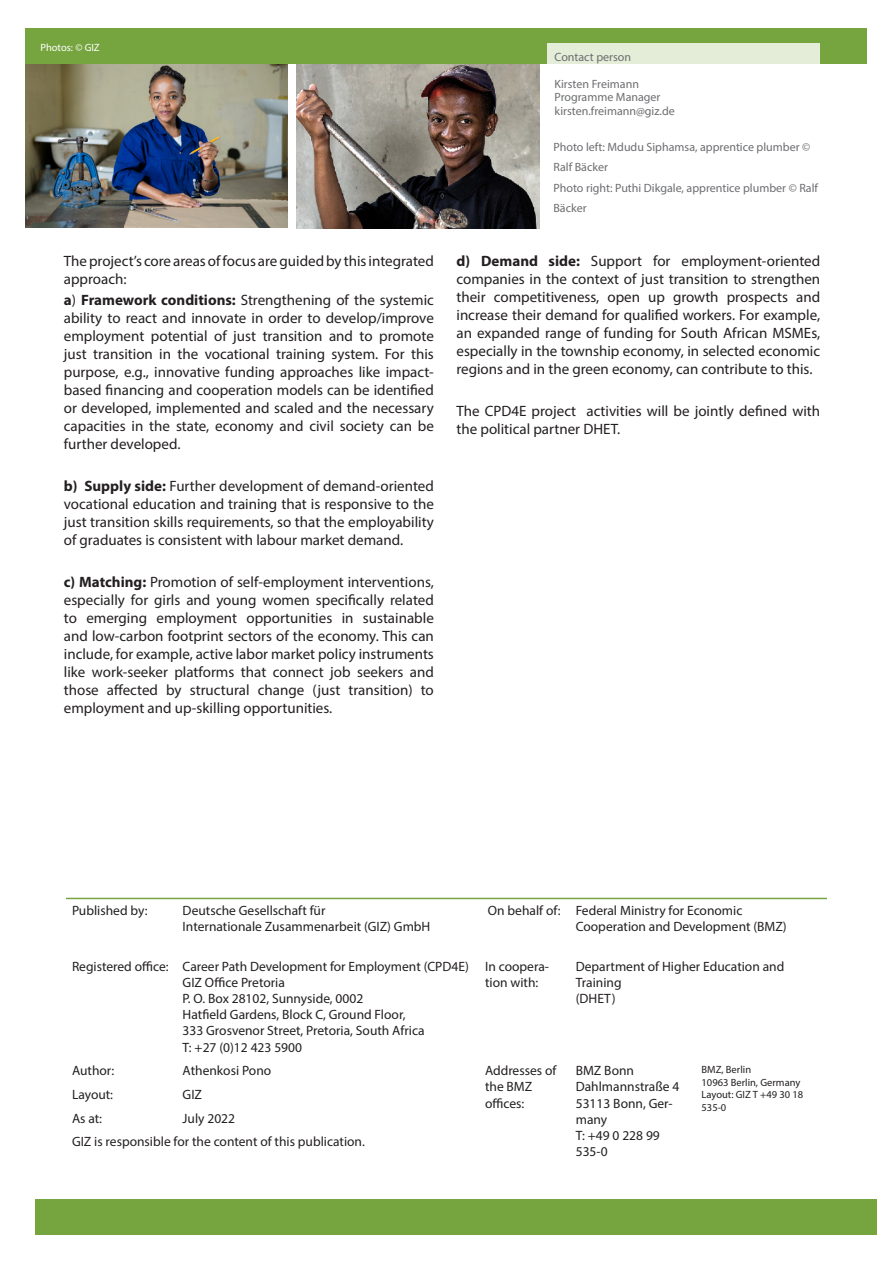
<style>
.page{position:relative;width:893px;height:1263px;background:#fff}
.page>*{position:absolute;margin:0;border:0;box-sizing:border-box;transform-origin:0 0}
.t1{font:15px/18px "Myriad Pro";color:#231f20;text-align:justify}
.t2{font:13.5px/16.2px "Myriad Pro";color:#231f20}
.t3{font:12px "Myriad Pro";color:#6c6d70}
.t4{font:10.5px/12.6px "Myriad Pro";color:#231f20}
.t5{font:10.5px "Myriad Pro";color:#fff}
.s1{font-weight:700}
</style>
<div class="page">
<div style="left:36px;top:1199px;width:841px;height:35px;background:#76a540"></div>
<hr style="left:66px;top:898px;width:761px;height:1px;background:#76a540">
<div style="left:26px;top:28px;width:841px;height:36px;background:#76a540"></div>
<div style="left:547px;top:43px;width:273px;height:21px;background:#e3edd8"></div>
<img style="left:296px;top:64px;width:243px;height:165px">
<img style="left:26px;top:64px;width:261px;height:163px">
<p class="t5" style="left:40px;top:41px;width:61px">Photos: © GIZ</p>
<p class="t1" style="left:64px;top:252px;width:371px">The project’s core areas of focus are guided by this integrated approach:</p>
<p class="t1" style="left:64px;top:291px;width:372px"><span class="s1">a</span>) <span class="s1">Framework conditions:</span> Strengthening of the systemic ability to react and innovate in order to develop/improve employment potential of just transition and to promote just transition in the vocational training system. For this purpose, e.g., innovative funding approaches like impact&shy;based financing and cooperation models can be identified or developed, implemented and scaled and the necessary capacities in the state, economy and civil society can be further developed.</p>
<p class="t1" style="left:64px;top:477px;width:372px"><span class="s1">b) Supply side:</span> Further development of demand-oriented vocational education and training that is responsive to the just transition skills requirements, so that the employability of graduates is consistent with labour market demand.</p>
<p class="t1" style="left:64px;top:573px;width:372px"><span class="s1">c) Matching:</span> Promotion of self-employment interventions, especially for girls and young women specifically related to emerging employment opportunities in sustainable and low-carbon footprint sectors of the economy. This can include, for example, active labor market policy instruments like work-seeker platforms that connect job seekers and those affected by structural change (just transition) to employment and up-skilling opportunities.</p>
<p class="t3" style="left:554px;top:49px;width:78px">Contact person</p>
<p class="t3" style="left:554px;top:76px;width:86px">Kirsten Freimann</p>
<p class="t3" style="left:554px;top:90px;width:108px">Programme Manager</p>
<p class="t3" style="left:554px;top:103px;width:122px">kirsten.freimann@giz.de</p>
<p class="t3" style="left:553px;top:139px;width:258px">Photo left: Mdudu Siphamsa, apprentice plumber ©</p>
<p class="t3" style="left:553px;top:160px;width:56px">Ralf Bäcker</p>
<p class="t3" style="left:553px;top:180px;width:266px">Photo right: Puthi Dikgale, apprentice plumber © Ralf</p>
<p class="t3" style="left:553px;top:201px;width:35px">Bäcker</p>
<p class="t1" style="left:456px;top:252px;width:365px"><span class="s1">d) Demand side:</span> Support for employment-oriented companies in the context of just transition to strengthen their competitiveness, open up growth prospects and increase their demand for qualified workers. For example, an expanded range of funding for South African MSMEs, especially in the township economy, in selected economic regions and in the green economy, can contribute to this.</p>
<p class="t1" style="left:456px;top:402px;width:365px">The CPD4E project activities will be jointly defined with the political partner DHET.</p>
<p class="t2" style="left:72px;top:902px;width:77px">Published by:</p>
<p class="t2" style="left:183px;top:902px;width:144px">Deutsche Gesellschaft für</p>
<p class="t2" style="left:183px;top:918px;width:249px">Internationale Zusammenarbeit (GIZ) GmbH</p>
<p class="t2" style="left:488px;top:902px;width:74px">On behalf of:</p>
<p class="t2" style="left:576px;top:902px;width:168px">Federal Ministry for Economic</p>
<p class="t2" style="left:576px;top:918px;width:212px">Cooperation and Development (BMZ)</p>
<p class="t2" style="left:72px;top:958px;width:98px">Registered office:</p>
<p class="t2" style="left:183px;top:958px;width:288px">Career Path Development for Employment (CPD4E)</p>
<p class="t2" style="left:183px;top:974px;width:104px">GIZ Office Pretoria</p>
<p class="t2" style="left:183px;top:990px;width:182px">P. O. Box 28102, Sunnyside, 0002</p>
<p class="t2" style="left:183px;top:1006px;width:224px">Hatfield Gardens, Block C, Ground Floor,</p>
<p class="t2" style="left:183px;top:1022px;width:243px">333 Grosvenor Street, Pretoria, South Africa</p>
<p class="t2" style="left:183px;top:1039px;width:121px">T: +27 (0)12 423 5900</p>
<p class="t2" style="left:485px;top:958px;width:65px">In coopera&shy;tion with:</p>
<p class="t2" style="left:576px;top:958px;width:210px">Department of Higher Education and<br>Training</p>
<p class="t2" style="left:576px;top:990px;width:41px">(DHET)</p>
<p class="t2" style="left:72px;top:1062px;width:44px">Author:</p>
<p class="t2" style="left:183px;top:1062px;width:90px">Athenkosi Pono</p>
<p class="t2" style="left:485px;top:1062px;width:73px">Addresses of the BMZ</p>
<p class="t2" style="left:485px;top:1095px;width:41px">offices:</p>
<p class="t2" style="left:72px;top:1086px;width:43px">Layout:</p>
<p class="t2" style="left:183px;top:1086px;width:21px">GIZ</p>
<p class="t2" style="left:72px;top:1110px;width:32px">As at:</p>
<p class="t2" style="left:183px;top:1110px;width:54px">July 2022</p>
<p class="t2" style="left:72px;top:1133px;width:294px">GIZ is responsible for the content of this publication.</p>
<p class="t2" style="left:576px;top:1062px;width:60px">BMZ Bonn</p>
<p class="t2" style="left:576px;top:1078px;width:105px">Dahlmannstraße 4</p>
<p class="t2" style="left:576px;top:1095px;width:98px">53113 Bonn, Ger&shy;many</p>
<p class="t2" style="left:576px;top:1127px;width:86px">T: +49 0 228 99<br>535-0</p>
<p class="t4" style="left:702px;top:1063px;width:51px">BMZ, Berlin</p>
<p class="t4" style="left:702px;top:1076px;width:100px">10963 Berlin, Germany</p>
<p class="t4" style="left:702px;top:1088px;width:103px">Layout: GIZ T +49 30 18<br>535-0</p>
</div>
